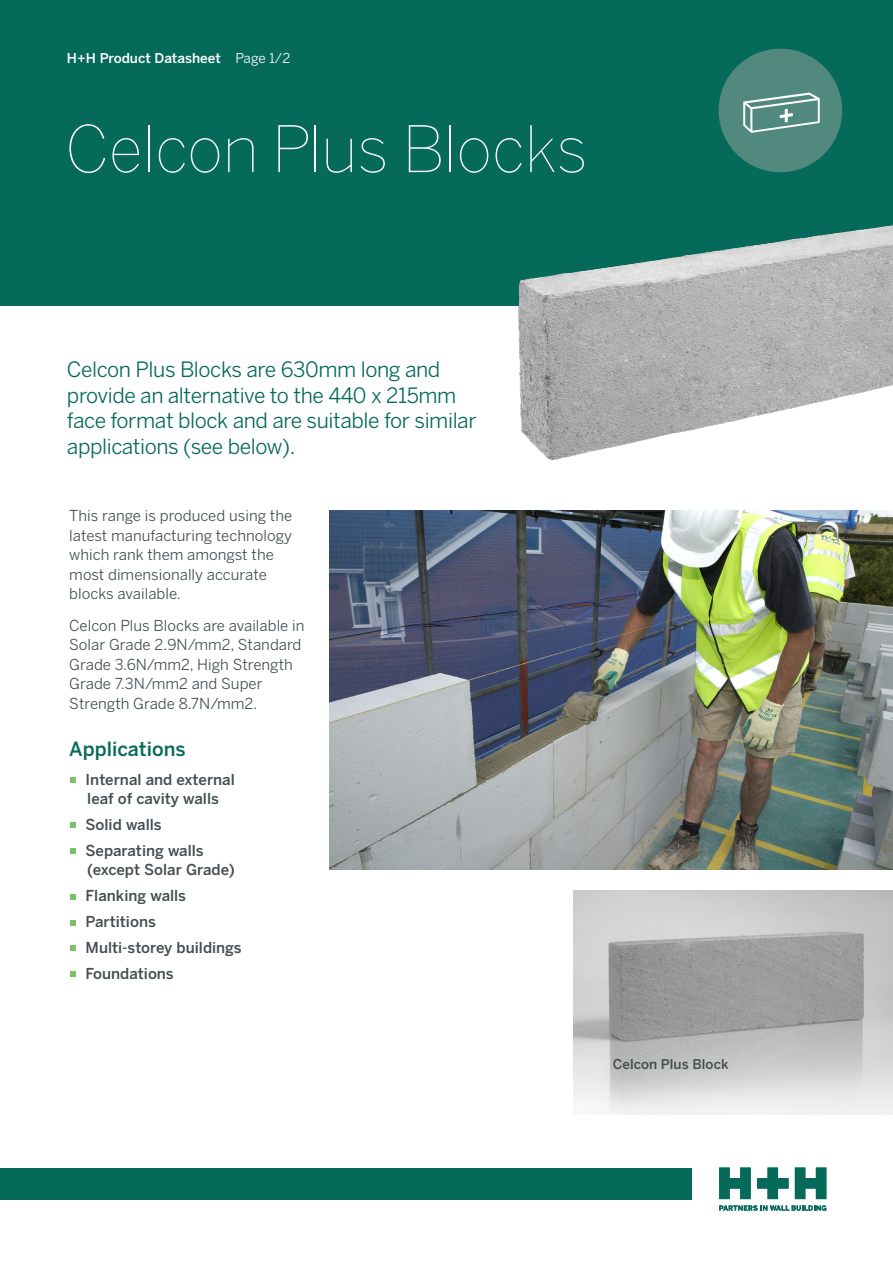
<style>
.page{position:relative;width:893px;height:1263px;background:#fff}
.page>*{position:absolute;margin:0;border:0;box-sizing:border-box;transform-origin:0 0}
.t1{font:100 63.45px "Benton Sans";letter-spacing:-.005em;color:#fff}
.t2{font:21px/25.5px "Benton Sans";letter-spacing:-.02em;color:#066a5b}
.t3{font:500 19.5px "Benton Sans";color:#066a5b}
.NEW_4_body_txt__8_11{font:15px/19.5px "Benton Sans";color:#444e52}
._6_NEW_Bullets{font:500 15px/19.5px "Benton Sans";color:#444e52}
.t4{font:500 13.5px "Benton Sans";color:#fff}
.t5{font:500 13.5px "Benton Sans";color:#444e52}
.s1{font-weight:400}
</style>
<div class="page">
<div style="left:0;top:0;width:893px;height:306px;background:#066a5b"></div>
<div style="left:719px;top:49px;width:123px;height:123px;background:#51897e;border-radius:50%"></div>
<div style="left:0;top:1168px;width:692px;height:31px;background:#066a5b"></div>
<svg style="left:719px;top:1205px;width:107px;height:6px"></svg>
<svg style="left:719px;top:1167px;width:32px;height:32px"></svg>
<svg style="left:795px;top:1167px;width:31px;height:32px"></svg>
<svg style="left:757px;top:1167px;width:31px;height:32px"></svg>
<svg style="left:743px;top:93px;width:77px;height:40px"></svg>
<svg style="left:71px;top:777px;width:5px;height:5px"></svg>
<svg style="left:71px;top:823px;width:5px;height:5px"></svg>
<svg style="left:71px;top:849px;width:5px;height:5px"></svg>
<svg style="left:71px;top:894px;width:5px;height:5px"></svg>
<svg style="left:71px;top:920px;width:5px;height:5px"></svg>
<svg style="left:71px;top:946px;width:5px;height:5px"></svg>
<svg style="left:71px;top:972px;width:5px;height:5px"></svg>
<img style="left:573px;top:891px;width:320px;height:223px">
<img style="left:329px;top:510px;width:564px;height:360px">
<img style="left:453px;top:150px;width:440px;height:384px">
<p class="t4" style="left:67px;top:50px;width:225px">H+H Product Datasheet <span class="s1">Page 1/2</span></p>
<p class="t1" style="left:65px;top:112px;width:524px">Celcon Plus Blocks</p>
<p class="t2" style="left:67px;top:356px;width:411px">Celcon Plus Blocks are 630mm long and provide an alternative to the 440 x 215mm face format block and are suitable for similar applications (see below).</p>
<p class="NEW_4_body_txt__8_11" style="left:69px;top:506px;width:224px">This range is produced using the latest manufacturing technology which rank them amongst the most dimensionally accurate blocks available.</p>
<p class="NEW_4_body_txt__8_11" style="left:69px;top:615px;width:237px">Celcon Plus Blocks are available in<br>Solar Grade 2.9N/mm2, Standard<br>Grade 3.6N/mm2, High Strength<br>Grade 7.3N/mm2 and Super<br>Strength Grade 8.7N/mm2.</p>
<p class="t3" style="left:69px;top:738px;width:118px">Applications</p>
<p class="_6_NEW_Bullets" style="left:86px;top:769px;width:151px">Internal and external leaf of cavity walls</p>
<p class="_6_NEW_Bullets" style="left:86px;top:814px;width:78px">Solid walls</p>
<p class="_6_NEW_Bullets" style="left:86px;top:840px;width:151px">Separating walls (except Solar Grade)</p>
<p class="_6_NEW_Bullets" style="left:86px;top:886px;width:102px">Flanking walls</p>
<p class="_6_NEW_Bullets" style="left:86px;top:912px;width:72px">Partitions</p>
<p class="_6_NEW_Bullets" style="left:86px;top:937px;width:158px">Multi-storey buildings</p>
<p class="_6_NEW_Bullets" style="left:86px;top:963px;width:90px">Foundations</p>
<p class="t5" style="left:613px;top:1056px;width:117px">Celcon Plus Block</p>
</div>
